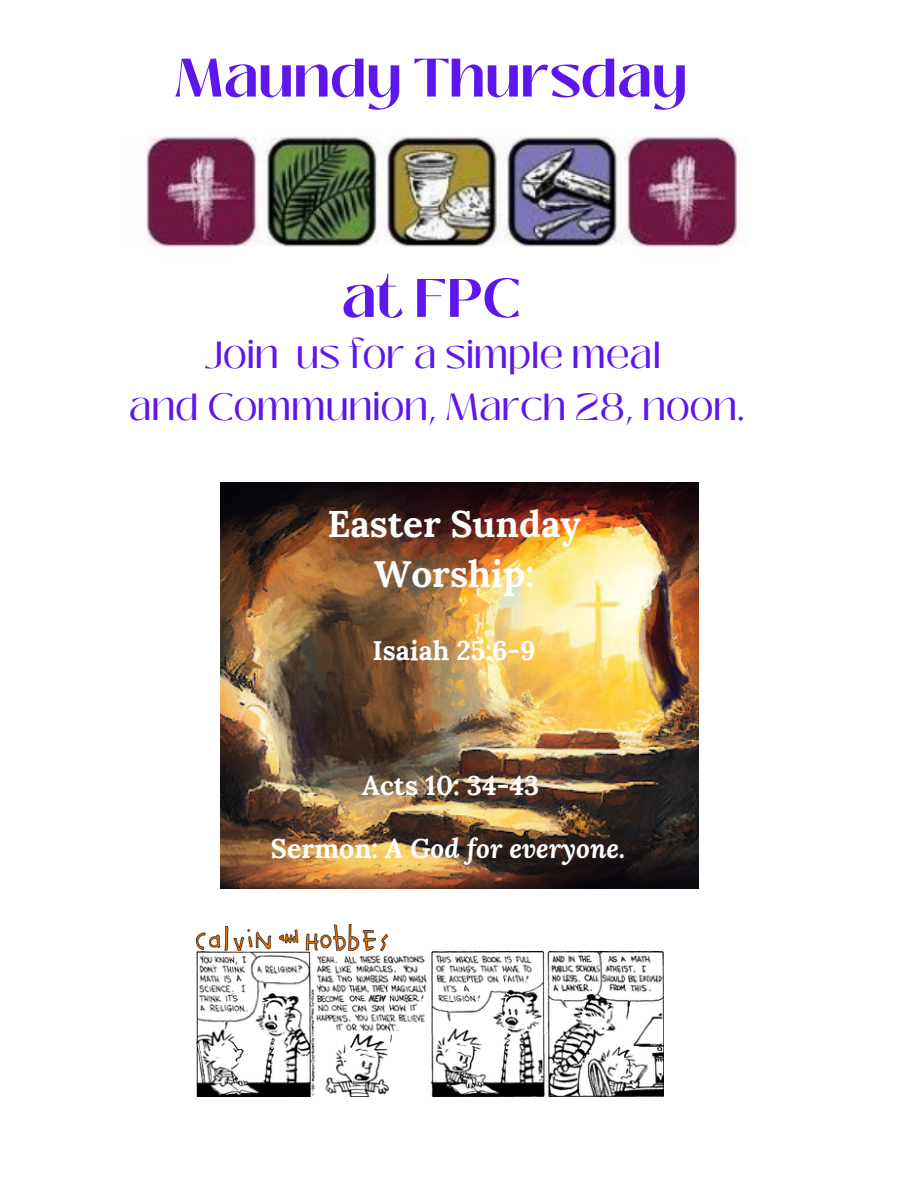
<style>
.page{position:relative;width:918px;height:1188px;background:#fff}
.page>*{position:absolute;margin:0;border:0;box-sizing:border-box;transform-origin:0 0}
.t1{font:700 54px "Black Mango";color:#5e17eb}
.t2{font:37.65px/51.8px "Black Mango";color:#5e17eb;text-align:center}
.t3{font:700 37.05px/50.8px "Lora";color:#fefefe;text-align:center}
.t4{font:700 26.85px "Lora";color:#fefefe}
.t5{font:italic 700 26.85px "Lora";color:#fefefe}
.s1{font-style:normal}
</style>
<div class="page">
<img style="left:145px;top:136px;width:593px;height:111px">
<img style="left:197px;top:925px;width:190px;height:26px">
<img style="left:220px;top:483px;width:478px;height:406px">
<img style="left:197px;top:951px;width:467px;height:145px">
<h1 class="t1" style="left:175px;top:37px;width:514px">Maundy Thursday</h1>
<h1 class="t1" style="left:341px;top:257px;width:180px">at FPC</h1>
<p class="t2" style="left:129px;top:330px;width:617px">Join us for a simple meal<br>and Communion, March 28, noon.</p>
<p class="t3" style="left:327px;top:498px;width:255px">Easter Sunday<br>Worship:</p>
<p class="t4" style="left:372px;top:633px;width:165px">Isaiah 25:6-9</p>
<p class="t4" style="left:362px;top:768px;width:179px">Acts 10: 34-43</p>
<p class="t5" style="left:271px;top:830px;width:356px"><span class="s1">Sermon:</span> A God for everyone.</p>
</div>
